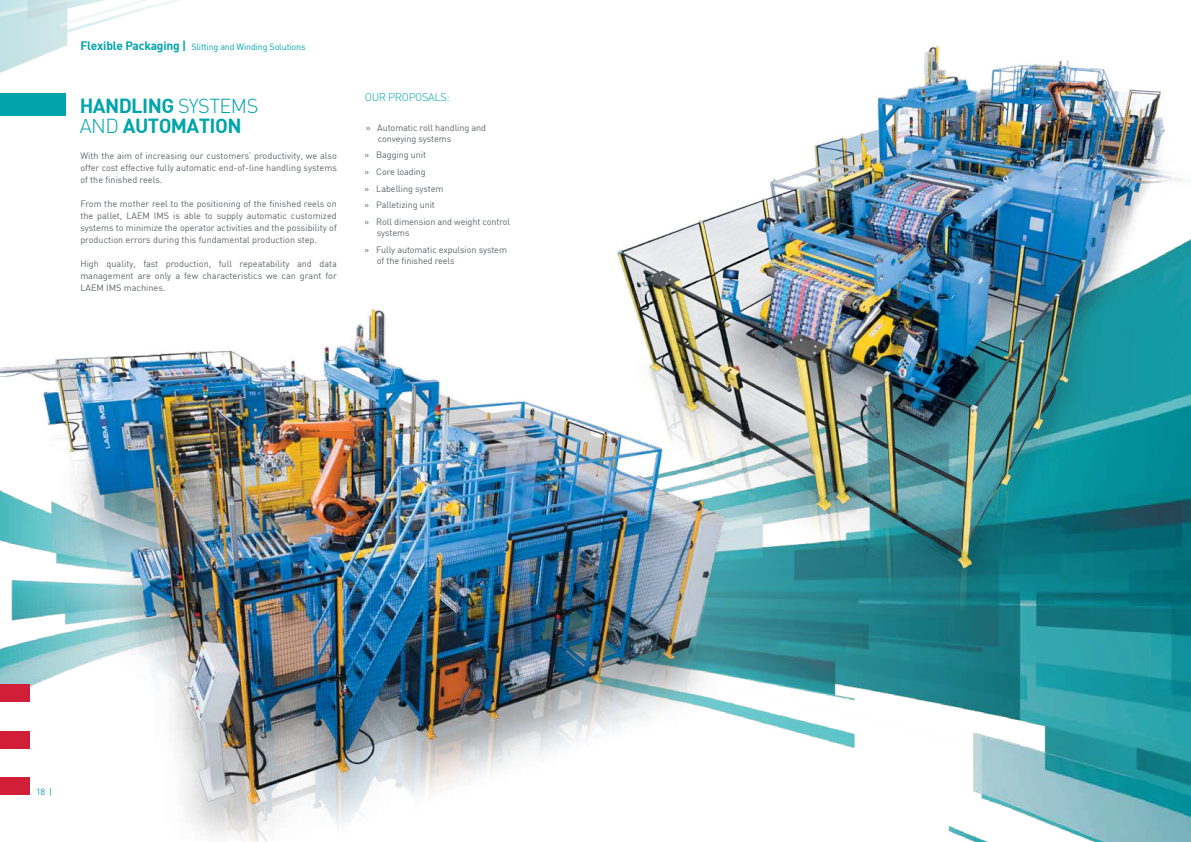
<style>
.page{position:relative;width:1191px;height:842px;background:#fff}
.page>*{position:absolute;margin:0;border:0;box-sizing:border-box;transform-origin:0 0}
.t1{font:20px/20px "DIN Bold";letter-spacing:-.03em;color:#00a4aa}
.t2{font:300 11px "DIN";letter-spacing:-.03em;color:#00a4aa}
.t3{font:9.1px/12px "DIN";letter-spacing:-.01em;color:#5e6367;text-align:justify}
.t4{font:9px "DIN";letter-spacing:-.02em;color:#00a4aa}
.s1{font-family:"DIN Bold";font-size:12px}
.s2{font-family:"DIN";font-weight:300}
</style>
<div class="page">
<img style="left:850px;top:611px;width:341px;height:231px">
<img style="left:651px;top:46px;width:540px;height:565px">
<img style="left:0;top:0;width:180px;height:116px">
<div style="left:0;top:93px;width:66px;height:22px;background:#00a4aa"></div>
<img style="left:0;top:240px;width:850px;height:602px">
<p class="t4" style="left:80px;top:41px;width:227px"><span class="s1">Flexible Packaging |</span> Slitting and Winding Solutions</p>
<h1 class="t1" style="left:80px;top:95px;width:180px">HANDLING <span class="s2">SYSTEMS<br>AND</span> AUTOMATION</h1>
<p class="t3" style="left:80px;top:150px;width:258px">With the aim of increasing our customers’ productivity, we also offer cost effective fully automatic end-of-line handling systems of the finished reels.</p>
<p class="t3" style="left:80px;top:198px;width:258px">From the mother reel to the positioning of the finished reels on the pallet, LAEM IMS is able to supply automatic customized systems to minimize the operator activities and the possibility of production errors during this fundamental production step.</p>
<p class="t3" style="left:80px;top:258px;width:258px">High quality, fast production, full repeatability and data management are only a few characteristics we can grant for LAEM IMS machines.</p>
<p class="t2" style="left:365px;top:91px;width:86px">OUR PROPOSALS:</p>
<p class="t3" style="left:378px;top:122px;width:110px;line-height:11px;text-indent:-12px">» Automatic roll handling and conveying systems</p>
<p class="t3" style="left:365px;top:146px;width:147px;line-height:16.7px;text-align:left">» Bagging unit<br>» Core loading<br>» Labelling system<br>» Palletizing unit<br>» Roll dimension and weight control</p>
<p class="t3" style="left:365px;top:224px;width:144px;line-height:16.7px;text-indent:12px">systems<br>» Fully automatic expulsion system</p>
<p class="t3" style="left:377px;top:254px;width:79px">of the finished reels</p>
<p class="t4" style="left:36px;top:786px;width:18px">18 |</p>
</div>
